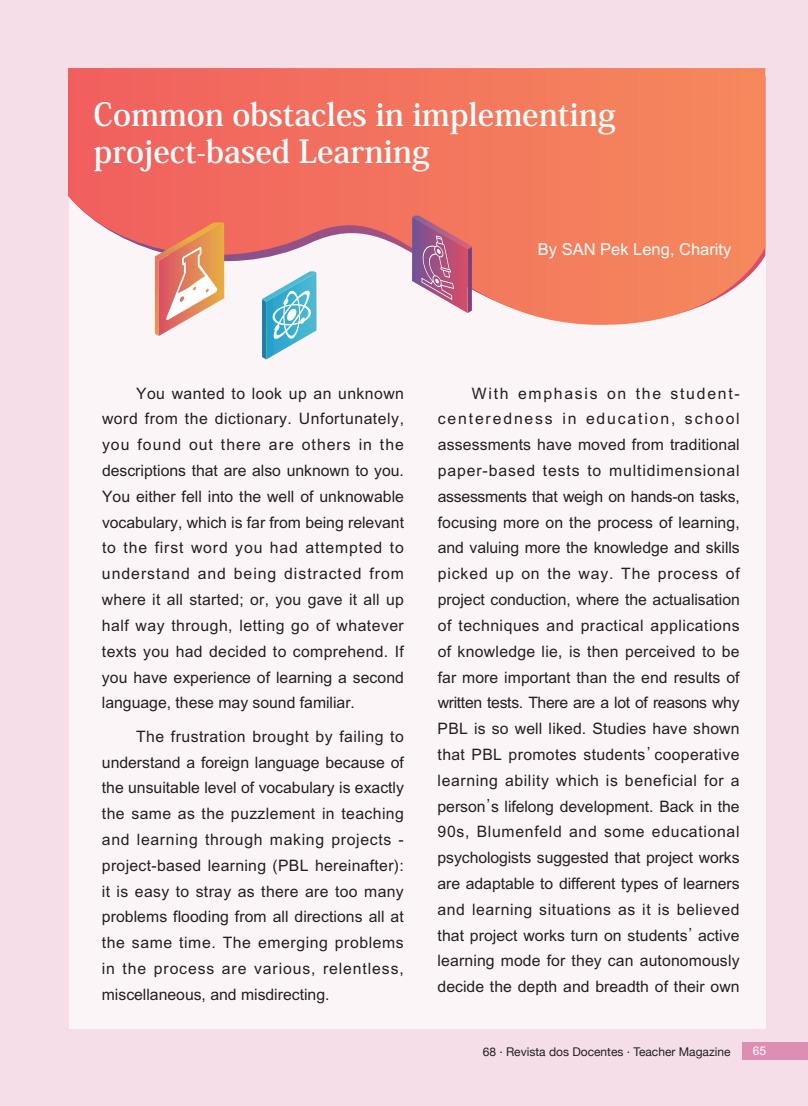
<style>
.page{position:relative;width:808px;height:1106px;background:#f5dee8}
.page>*{position:absolute;margin:0;border:0;box-sizing:border-box;transform-origin:0 0}
.t1{font:700 31.5px/37.8px "Koz Min Pr 6 N";color:#fff}
.t2{font:700 16.5px "M Hei HK";color:#fff}
.t3{font:500 15.75px/25.8px "M Hei HK";color:#231f20;text-align:justify}
.t4{font:12px "Helvetica Neue";color:#231f20}
.t5{font:500 12px "M Hei HK";color:#fff}
</style>
<div class="page">
<div style="left:69px;top:69px;width:696px;height:959px;background:#fbf5f8"></div>
<svg style="left:68px;top:68px;width:697px;height:258px"></svg>
<div style="left:742px;top:1042px;width:66px;height:17px;background:#dd8fb3"></div>
<svg style="left:155px;top:222px;width:69px;height:114px"></svg>
<svg style="left:262px;top:271px;width:55px;height:88px"></svg>
<svg style="left:412px;top:215px;width:60px;height:98px"></svg>
<h1 class="t1" style="left:94px;top:96px;width:524px">Common obstacles in implementing project-based Learning</h1>
<p class="t2" style="left:538px;top:236px;width:195px">By SAN Pek Leng, Charity</p>
<p class="t3" style="left:102px;top:379px;width:304px;text-indent:34px">You wanted to look up an unknown word from the dictionary. Unfortunately, you found out there are others in the descriptions that are also unknown to you.<br>You either fell into the well of unknowable vocabulary, which is far from being relevant to the first word you had attempted to understand and being distracted from where it all started; or, you gave it all up half way through, letting go of whatever texts you had decided to comprehend. If you have experience of learning a second language, these may sound familiar.</p>
<p class="t3" style="left:102px;top:722px;width:304px;text-indent:34px">The frustration brought by failing to understand a foreign language because of the unsuitable level of vocabulary is exactly the same as the puzzlement in teaching and learning through making projects - project-based learning (PBL hereinafter): it is easy to stray as there are too many problems flooding from all directions all at the same time. The emerging problems in the process are various, relentless, miscellaneous, and misdirecting.</p>
<p class="t3" style="left:437px;top:379px;width:304px;text-indent:34px">With emphasis on the student&shy;centeredness in education, school assessments have moved from traditional paper-based tests to multidimensional assessments that weigh on hands-on tasks, focusing more on the process of learning, and valuing more the knowledge and skills picked up on the way. The process of project conduction, where the actualisation of techniques and practical applications of knowledge lie, is then perceived to be far more important than the end results of written tests. There are a lot of reasons why PBL is so well liked. Studies have shown that PBL promotes students’cooperative learning ability which is beneficial for a person’s lifelong development. Back in the 90s, Blumenfeld and some educational psychologists suggested that project works are adaptable to different types of learners and learning situations as it is believed that project works turn on students’active learning mode for they can autonomously decide the depth and breadth of their own</p>
<p class="t4" style="left:483px;top:1044px;width:249px">68 · Revista dos Docentes · Teacher Magazine</p>
<p class="t5" style="left:753px;top:1041px;width:15px">65</p>
</div>
